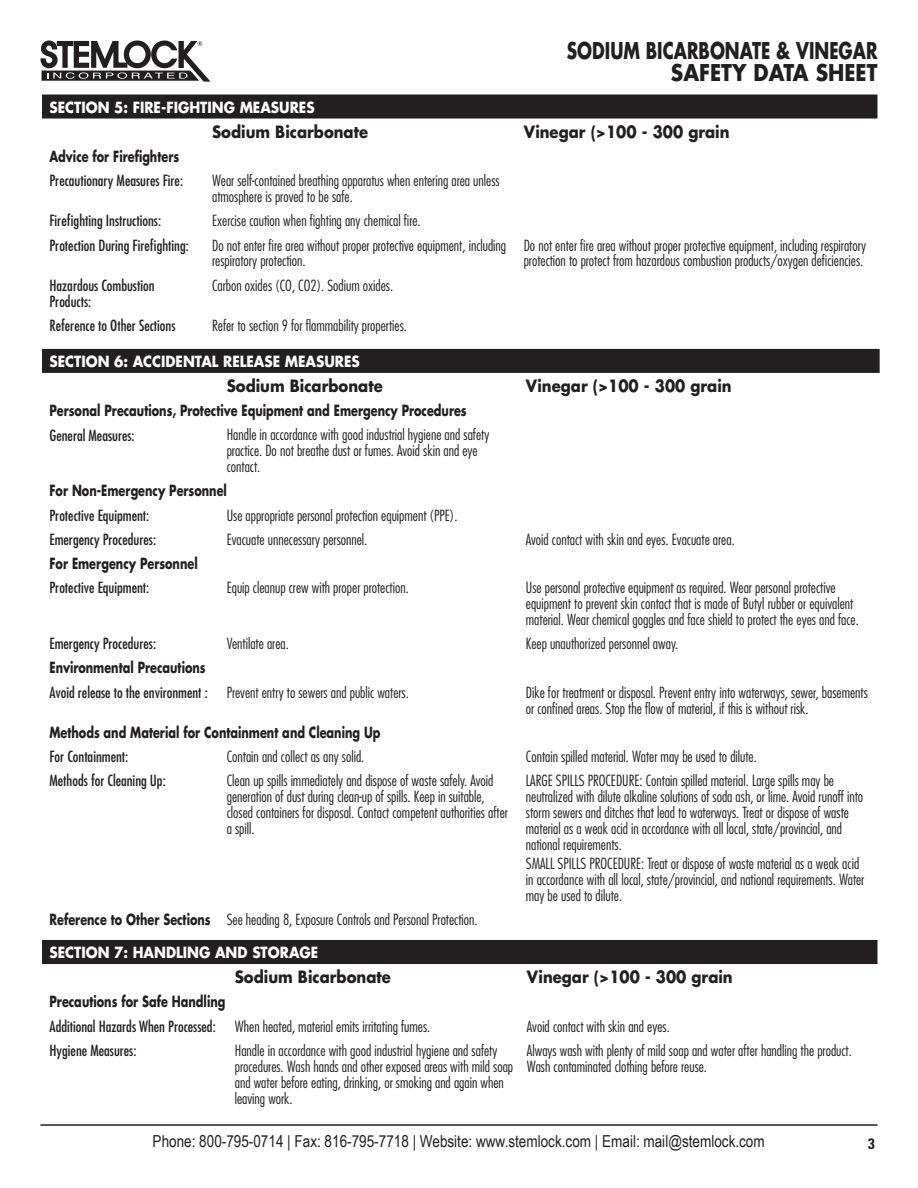
<style>
.page{position:relative;width:918px;height:1188px;background:#fff}
.page>*{position:absolute;margin:0;border:0;box-sizing:border-box;transform-origin:0 0}
.t1{font:700 22.5px/22.5px "Futura";color:#231f20;text-align:center;scale:.75 1}
.t2{font:700 22.5px "Futura";color:#231f20;scale:.9 1}
.t3{font:700 16.5px "Futura";color:#231f20;scale:.9 1}
.t4{font:16.5px "Arial Narrow";color:#231f20}
.t5{font:300 condensed 15px/15.9px "Futura";color:#231f20}
.t6{font:condensed 15px/15.9px "Futura";color:#231f20}
.t7{font:700 15px "Futura";color:#231f20;scale:.75 1}
.t8{font:700 15px "Futura";color:#fff;scale:.9 1}
.t9{font:700 condensed 15px "Univers";color:#231f20}
.s1{font-weight:700;font-stretch:normal}
.s2{font-weight:700;font-stretch:normal;color:#fff}
</style>
<div class="page">
<svg style="left:40px;top:40px;width:171px;height:42px"></svg>
<hr style="left:40px;top:1124px;width:838px;height:2px;background:#231f20">
<svg style="left:42px;top:94px;width:836px;height:25px;background:#2b2728"></svg>
<div style="left:42px;top:349px;width:838px;height:24px;background:#231f20"></div>
<div style="left:42px;top:940px;width:836px;height:24px;background:#231f20"></div>
<h1 class="t1" style="left:567px;top:38px;width:416px">Sodium Bicarbonate &amp; Vinegar<br>SAFETY DATA</h1>
<h1 class="t2" style="left:816px;top:57px;width:45px">SHEET</h1>
<p class="t8" style="left:50px;top:96px;width:20px">SECTION</p>
<p class="t8" style="left:114px;top:96px;width:107px">5: FIRE-FIGHTING</p>
<p class="t8" style="left:240px;top:96px;width:13px">MEA</p>
<p class="t8" style="left:271px;top:96px;width:50px">SURES</p>
<p class="t3" style="left:212px;top:120px;width:175px">Sodium Bicarbonate</p>
<p class="t3" style="left:524px;top:120px;width:230px">Vinegar (&gt;100 - 300 grain</p>
<p class="t7" style="left:50px;top:146px;width:174px">Advice for Firefighters</p>
<p class="t6" style="left:50px;top:172px;width:135px">Precautionary Measures Fire:</p>
<p class="t5" style="left:212px;top:172px;width:289px">Wear self-contained breathing apparatus when entering area unless atmosphere is proved to be safe.</p>
<p class="t6" style="left:50px;top:212px;width:113px">Firefighting Instructions:</p>
<p class="t5" style="left:212px;top:212px;width:210px">Exercise caution when fighting any chemical fire.</p>
<p class="t6" style="left:50px;top:237px;width:141px">Protection During Firefighting:</p>
<p class="t5" style="left:212px;top:237px;width:296px">Do not enter fire area without proper protective equipment, including respiratory protection.</p>
<p class="t5" style="left:524px;top:237px;width:344px">Do not enter fire area without proper protective equipment, including respiratory protection to protect from hazardous combustion products/oxygen deficiencies.</p>
<p class="t6" style="left:50px;top:277px;width:107px">Hazardous Combustion<br>Products:</p>
<p class="t5" style="left:212px;top:277px;width:183px">Carbon oxides (CO, CO2). Sodium oxides.</p>
<p class="t6" style="left:50px;top:317px;width:128px">Reference to Other Sections</p>
<p class="t5" style="left:212px;top:317px;width:196px">Refer to section 9 for flammability properties.</p>
<p class="t8" style="left:50px;top:351px;width:20px">SECTION</p>
<p class="t8" style="left:114px;top:351px;width:32px">6: ACCIDENTA</p>
<p class="t8" style="left:212px;top:351px;width:94px">L RELEASEMEA</p>
<p class="t8" style="left:316px;top:351px;width:50px">SURES</p>
<p class="t3" style="left:227px;top:375px;width:175px">Sodium Bicarbonate</p>
<p class="t3" style="left:526px;top:375px;width:230px">Vinegar (&gt;100 - 300 grain</p>
<p class="t7" style="left:50px;top:400px;width:558px">Personal Precautions, Protective Equipment and Emergency Procedures</p>
<p class="t6" style="left:50px;top:427px;width:87px">General Measures:</p>
<p class="t5" style="left:227px;top:427px;width:264px">Handle in accordance with good industrial hygiene and safety practice. Do not breathe dust or fumes. Avoid skin and eye contact.</p>
<p class="t7" style="left:50px;top:480px;width:238px">For Non-Emergency Personnel</p>
<p class="t6" style="left:50px;top:507px;width:101px">Protective Equipment:</p>
<p class="t5" style="left:227px;top:507px;width:232px">Use appropriate personal protection equipment (PPE).</p>
<p class="t6" style="left:50px;top:531px;width:108px">Emergency Procedures:</p>
<p class="t5" style="left:227px;top:531px;width:142px">Evacuate unnecessary personnel.</p>
<p class="t5" style="left:526px;top:531px;width:210px">Avoid contact with skin and eyes. Evacuate area.</p>
<p class="t7" style="left:50px;top:553px;width:199px">For Emergency Personnel</p>
<p class="t6" style="left:50px;top:580px;width:101px">Protective Equipment:</p>
<p class="t5" style="left:227px;top:580px;width:184px">Equip cleanup crew with proper protection.</p>
<p class="t5" style="left:526px;top:580px;width:334px">Use personal protective equipment as required. Wear personal protective equipment to prevent skin contact that is made of Butyl rubber or equivalent material. Wear chemical goggles and face shield to protect the eyes and face.</p>
<p class="t6" style="left:50px;top:636px;width:108px">Emergency Procedures:</p>
<p class="t5" style="left:227px;top:636px;width:64px">Ventilate area.</p>
<p class="t5" style="left:526px;top:636px;width:154px">Keep unauthorized personnel away.</p>
<p class="t7" style="left:50px;top:657px;width:210px">Environmental Precautions</p>
<p class="t6" style="left:50px;top:684px;width:160px">Avoid release to the environment :</p>
<p class="t5" style="left:227px;top:684px;width:184px">Prevent entry to sewers and public waters.</p>
<p class="t5" style="left:526px;top:684px;width:343px">Dike for treatment or disposal. Prevent entry into waterways, sewer, basements or confined areas. Stop the flow of material, if this is without risk.</p>
<p class="t7" style="left:50px;top:722px;width:443px">Methods and Material for Containment and Cleaning Up</p>
<p class="t6" style="left:50px;top:748px;width:80px">For Containment:</p>
<p class="t5" style="left:227px;top:748px;width:139px">Contain and collect as any solid.</p>
<p class="t5" style="left:526px;top:748px;width:233px">Contain spilled material. Water may be used to dilute.</p>
<p class="t6" style="left:50px;top:772px;width:118px">Methods for Cleaning Up:</p>
<p class="t5" style="left:227px;top:772px;width:283px">Clean up spills immediately and dispose of waste safely. Avoid generation of dust during clean-up of spills. Keep in suitable, closed containers for disposal. Contact competent authorities after a spill.</p>
<p class="t5" style="left:526px;top:772px;width:339px">LARGE SPILLS PROCEDURE: Contain spilled material. Large spills may be neutralized with dilute alkaline solutions of soda ash, or lime. Avoid runoff into storm sewers and ditches that lead to waterways. Treat or dispose of waste material as a weak acid in accordance with all local, state/provincial, and national requirements.</p>
<p class="t5" style="left:526px;top:855px;width:340px">SMALL SPILLS PROCEDURE: Treat or dispose of waste material as a weak acid in accordance with all local, state/provincial, and national requirements. Water may be used to dilute.</p>
<p class="t5" style="left:50px;top:903px;width:430px;line-height:33px"><span class="s1">Reference to Other Sections</span> See heading 8, Exposure Controls and Personal Protection.<br><span class="s2">SECTION</span></p>
<p class="t8" style="left:114px;top:942px;width:46px">7: HAND</p>
<p class="t8" style="left:176px;top:942px;width:19px">LING</p>
<p class="t8" style="left:215px;top:942px;width:13px">AND</p>
<p class="t8" style="left:252px;top:942px;width:21px">STORAGE</p>
<p class="t3" style="left:235px;top:966px;width:175px">Sodium Bicarbonate</p>
<p class="t3" style="left:527px;top:966px;width:230px">Vinegar (&gt;100 - 300 grain</p>
<p class="t7" style="left:50px;top:991px;width:236px">Precautions for Safe Handling</p>
<p class="t6" style="left:50px;top:1018px;width:168px">Additional Hazards When Processed:</p>
<p class="t5" style="left:235px;top:1018px;width:197px">When heated, material emits irritating fumes.</p>
<p class="t5" style="left:527px;top:1018px;width:144px">Avoid contact with skin and eyes.</p>
<p class="t6" style="left:50px;top:1042px;width:89px">Hygiene Measures:</p>
<p class="t5" style="left:235px;top:1042px;width:280px">Handle in accordance with good industrial hygiene and safety procedures. Wash hands and other exposed areas with mild soap and water before eating, drinking, or smoking and again when leaving work.</p>
<p class="t5" style="left:527px;top:1042px;width:326px">Always wash with plenty of mild soap and water after handling the product.<br>Wash contaminated clothing before reuse.</p>
<p class="t4" style="left:153px;top:1129px;width:614px">Phone: 800-795-0714 | Fax: 816-795-7718 | Website: www.stemlock.com | Email: mail@stemlock.com</p>
<p class="t9" style="left:868px;top:1134px;width:8px">3</p>
</div>
